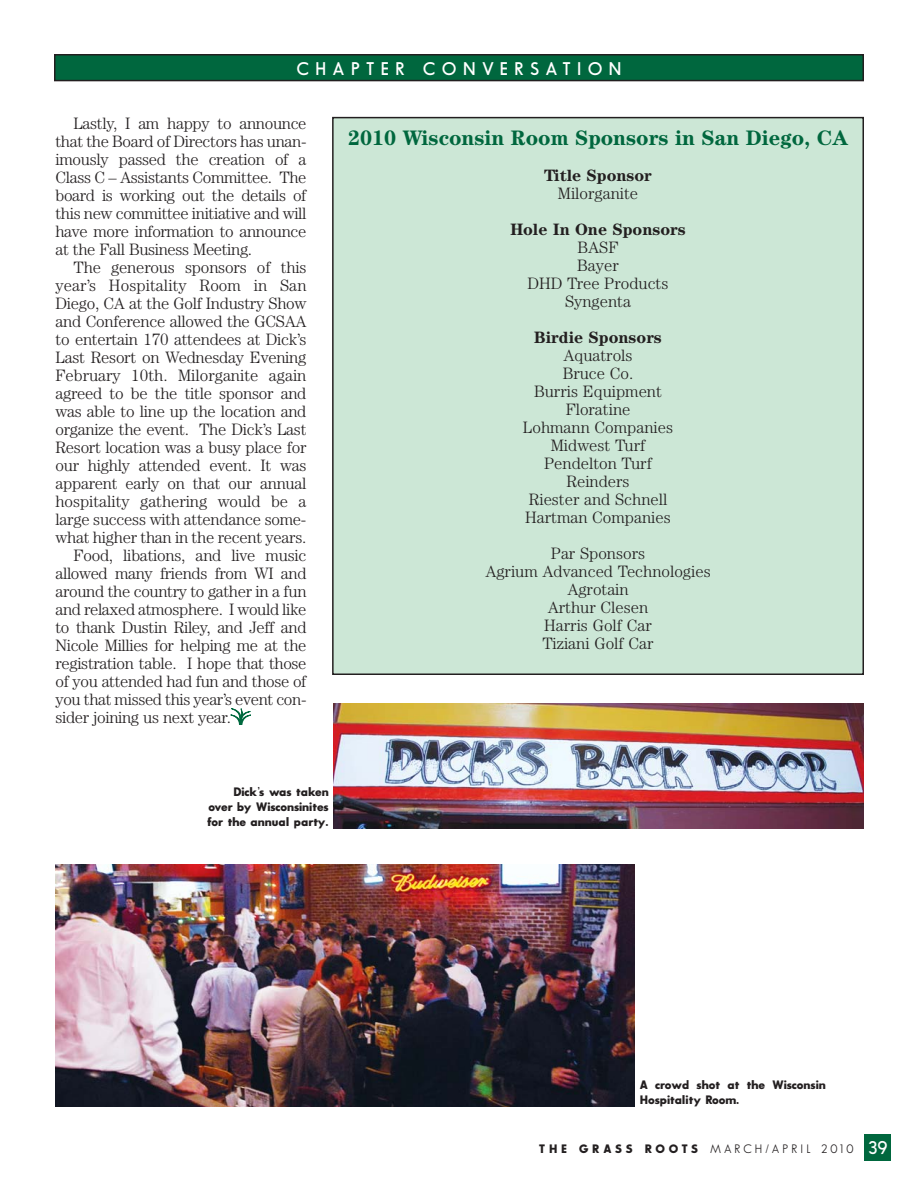
<style>
.page{position:relative;width:918px;height:1188px;background:#fff}
.page>*{position:absolute;margin:0;border:0;box-sizing:border-box;transform-origin:0 0}
.t1{font:700 21px "Century";color:#00673e}
.t2{font:600 18px "Sans Serif FLF";letter-spacing:.355em;color:#fff}
.t3{font:300 16.5px/18px "Century";letter-spacing:-.015em;color:#231f20;text-align:center}
.t4{font:300 16.5px "Century";letter-spacing:.005em;color:#231f20}
.t5{font:700 16.5px/18px "Century";color:#231f20;text-align:center}
.t6{font:700 12px/15px "Sans Serif FLF";color:#231f20}
.t7{font:12px "Sans Serif FLF";letter-spacing:.26em;color:#231f20}
.s1{font-weight:300}
.s2{font-weight:700}
.s3{font-weight:600;font-size:18px;color:#fff}
</style>
<div class="page">
<div style="left:864px;top:1134px;width:27px;height:27px;background:#00673e"></div>
<div style="left:55px;top:55px;width:808px;height:26px;background:#00673e"></div>
<div style="left:54px;top:54px;width:810px;height:27px;border:2px solid #231f20"></div>
<svg style="left:230px;top:708px;width:21px;height:17px"></svg>
<div style="left:333px;top:118px;width:530px;height:556px;background:#cce7d6"></div>
<div style="left:332px;top:117px;width:532px;height:558px;border:2px solid #231f20"></div>
<img style="left:334px;top:704px;width:530px;height:124px">
<img style="left:55px;top:864px;width:579px;height:243px">
<p class="t2" style="left:296px;top:61px;width:327px">CHAPTER CONVERSATION</p>
<p class="t3" style="left:74px;top:116px;width:234px">Lastly, I am happy to announce</p>
<p class="t3" style="left:55px;top:134px;width:253px">that the Board of Directors has unan-</p>
<p class="t3" style="left:55px;top:152px;width:253px">imously passed the creation of a</p>
<p class="t3" style="left:55px;top:170px;width:252px">Class C – Assistants Committee. The</p>
<p class="t3" style="left:55px;top:188px;width:252px">board is working out the details of</p>
<p class="t3" style="left:55px;top:206px;width:252px">this new committee initiative and will</p>
<p class="t3" style="left:55px;top:224px;width:252px">have more information to announce</p>
<p class="t3" style="left:55px;top:242px;width:198px">at the Fall Business Meeting.</p>
<p class="t3" style="left:74px;top:260px;width:234px">The generous sponsors of this</p>
<p class="t4" style="left:55px;top:280px;width:253px">year’s Hospitality Room in San</p>
<p class="t3" style="left:55px;top:296px;width:252px">Diego, CA at the Golf Industry Show</p>
<p class="t3" style="left:55px;top:314px;width:252px">and Conference allowed the GCSAA</p>
<p class="t3" style="left:55px;top:332px;width:252px">to entertain 170 attendees at Dick’s</p>
<p class="t3" style="left:55px;top:350px;width:252px">Last Resort on Wednesday Evening</p>
<p class="t3" style="left:55px;top:368px;width:252px">February 10th. Milorganite again</p>
<p class="t3" style="left:55px;top:386px;width:252px">agreed to be the title sponsor and</p>
<p class="t3" style="left:55px;top:404px;width:252px">was able to line up the location and</p>
<p class="t3" style="left:55px;top:422px;width:252px">organize the event. The Dick’s Last</p>
<p class="t3" style="left:55px;top:440px;width:252px">Resort location was a busy place for</p>
<p class="t3" style="left:55px;top:458px;width:252px">our highly attended event. It was</p>
<p class="t3" style="left:55px;top:476px;width:252px">apparent early on that our annual</p>
<p class="t3" style="left:55px;top:494px;width:253px">hospitality gathering would be a</p>
<p class="t3" style="left:55px;top:512px;width:252px">large success with attendance some-</p>
<p class="t3" style="left:55px;top:530px;width:252px">what higher than in the recent years.</p>
<p class="t3" style="left:74px;top:548px;width:234px">Food, libations, and live music</p>
<p class="t3" style="left:55px;top:566px;width:253px">allowed many friends from WI and</p>
<p class="t3" style="left:55px;top:584px;width:253px">around the country to gather in a fun</p>
<p class="t3" style="left:55px;top:602px;width:253px">and relaxed atmosphere. I would like</p>
<p class="t3" style="left:55px;top:620px;width:253px">to thank Dustin Riley, and Jeff and</p>
<p class="t3" style="left:55px;top:638px;width:253px">Nicole Millies for helping me at the</p>
<p class="t3" style="left:55px;top:656px;width:253px">registration table. I hope that those</p>
<p class="t3" style="left:55px;top:674px;width:253px">of you attended had fun and those of</p>
<p class="t3" style="left:55px;top:692px;width:253px">you that missed this year’s event con-</p>
<p class="t3" style="left:55px;top:710px;width:177px">sider joining us next year.</p>
<p class="t1" style="left:348px;top:130px;width:501px">2010 Wisconsin Room Sponsors in San Diego, CA</p>
<p class="t5" style="left:544px;top:167px;width:109px">Title Sponsor<br><span class="s1">Milorganite</span></p>
<p class="t3" style="left:510px;top:221px;width:177px"><span class="s2">Hole In One Sponsors<br></span>BASF<br>Bayer<br>DHD Tree Products<br>Syngenta</p>
<p class="t3" style="left:523px;top:329px;width:152px"><span class="s2">Birdie Sponsors<br></span>Aquatrols<br>Bruce Co.<br>Burris Equipment<br>Floratine<br>Lohmann Companies<br>Midwest Turf<br>Pendelton Turf<br>Reinders<br>Riester and Schnell<br>Hartman Companies</p>
<p class="t3" style="left:485px;top:545px;width:227px">Par Sponsors<br>Agrium Advanced Technologies<br>Agrotain<br>Arthur Clesen<br>Harris Golf Car<br>Tiziani Golf Car</p>
<p class="t6" style="left:207px;top:785px;width:123px;text-align:justify;text-indent:26px">Dick’s was taken over by Wisconsinites for the annual party.</p>
<p class="t6" style="left:640px;top:1079px;width:188px">A crowd shot at the Wisconsin<br>Hospitality Room.</p>
<p class="t7" style="left:539px;top:1144px;width:350px"><span class="s2">THE GRASS ROOTS</span> MARCH/APRIL 2010 <span class="s3">39</span></p>
</div>
